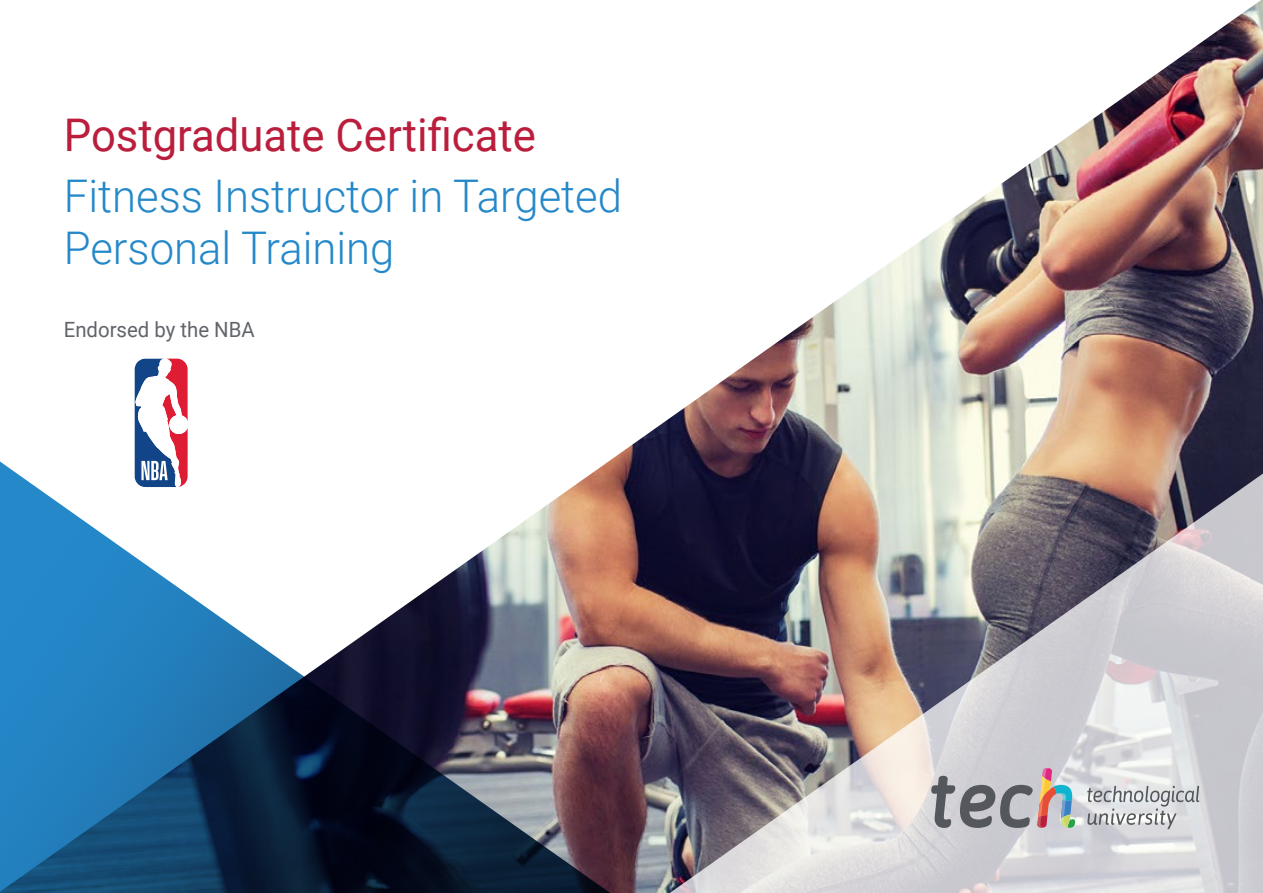
<style>
.page{position:relative;width:1263px;height:893px;background:#fff}
.page>*{position:absolute;margin:0;border:0;box-sizing:border-box;transform-origin:0 0}
.t1{font:300 45px/52.5px "Roboto";color:#2488c9}
.t2{font:45px "Roboto";color:#ba1e3c}
.t3{font:21px "Roboto";color:#61646a}
</style>
<div class="page">
<img style="left:134px;top:0;width:1129px;height:458px">
<svg style="left:0;top:446px;width:640px;height:447px"></svg>
<img style="left:634px;top:458px;width:629px;height:435px">
<svg style="left:931px;top:768px;width:144px;height:60px;background:#a9a7aa"></svg>
<svg style="left:1087px;top:786px;width:112px;height:43px;background:#c5c7ca"></svg>
<svg style="left:135px;top:359px;width:53px;height:128px"></svg>
<p class="t2" style="left:64px;top:103px;width:474px">Postgraduate Certificate</p>
<p class="t1" style="left:64px;top:168px;width:560px">Fitness Instructor in Targeted<br>Personal Training</p>
<p class="t3" style="left:64px;top:315px;width:192px">Endorsed by the NBA</p>
</div>
